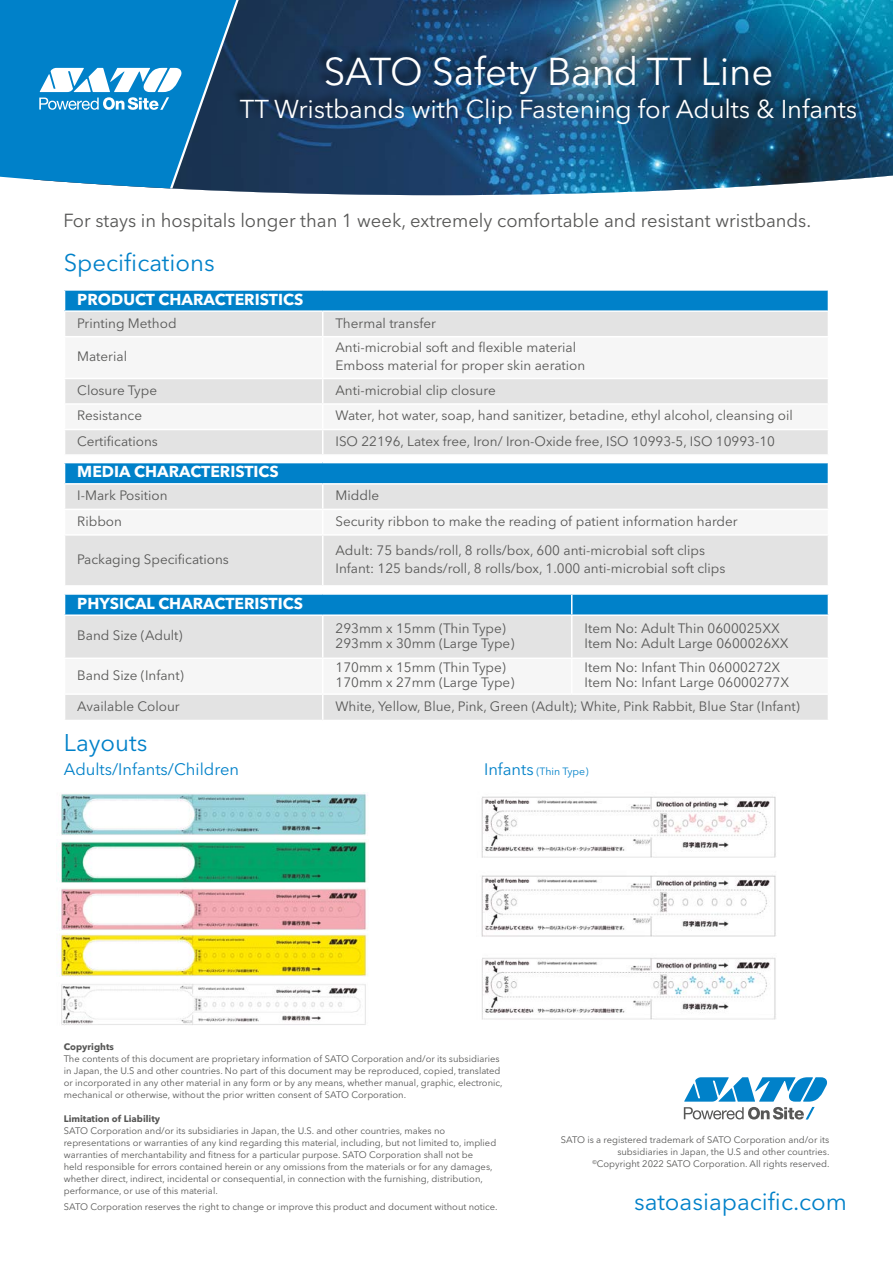
<style>
.page{position:relative;width:893px;height:1263px;background:#fff}
.page>*{position:absolute;margin:0;border:0;box-sizing:border-box;transform-origin:0 0}
.t1{font:38.4px "Avenir Next LT Pro";letter-spacing:-.005em;color:#fff}
.t2{font:25.65px "Avenir Next LT Pro";letter-spacing:-.005em;color:#fff}
.t3{font:24px "Avenir Next LT Pro";color:#0081c9}
.t4{font:18.75px "Avenir Next LT Pro";color:#575756}
.t5{font:16.5px "Avenir Next LT Pro";color:#0081c9}
.t6{font:700 15.75px "Avenir Next LT Pro";color:#fff}
.t7{font:13.5px/15px "Avenir Next LT Pro";color:#575756}
.t8{font:10.5px "Avenir Next LT Pro";color:#0081c9}
.t9{font:9.3px/12px "Avenir Next LT Pro";color:#575756}
.t10{font:700 9.3px "Avenir Next LT Pro";color:#575756}
.s1{font-size:16.5px}
</style>
<div class="page">
<div style="left:65px;top:290px;width:763px;height:21px;background:#0081c9"></div>
<div style="left:65px;top:312px;width:763px;height:142px;background:#e3e3e3"></div>
<svg style="left:65px;top:337px;width:763px;height:92px;fill:#f6f6f6"></svg>
<svg style="left:322px;top:312px;width:1px;height:24px"></svg>
<hr style="left:322px;top:337px;width:1px;height:41px;background:#fff">
<hr style="left:64px;top:336px;width:259px;height:1px;background:#fff">
<hr style="left:323px;top:336px;width:506px;height:1px;background:#fff">
<hr style="left:64px;top:378px;width:259px;height:1px;background:#fff">
<hr style="left:64px;top:403px;width:259px;height:2px;background:#fff">
<hr style="left:323px;top:378px;width:506px;height:1px;background:#fff">
<hr style="left:323px;top:403px;width:506px;height:2px;background:#fff">
<hr style="left:323px;top:429px;width:506px;height:1px;background:#fff">
<hr style="left:64px;top:289px;width:259px;height:2px;background:#fff">
<hr style="left:323px;top:289px;width:506px;height:2px;background:#fff">
<hr style="left:64px;top:310px;width:259px;height:2px;background:#fff">
<hr style="left:323px;top:310px;width:506px;height:2px;background:#fff">
<hr style="left:64px;top:429px;width:259px;height:1px;background:#fff">
<svg style="left:322px;top:379px;width:1px;height:75px"></svg>
<div style="left:65px;top:536px;width:763px;height:49px;background:#e3e3e3"></div>
<hr style="left:322px;top:536px;width:1px;height:49px;background:#fff">
<svg style="left:64px;top:463px;width:764px;height:46px;background:#7eb8d8"></svg>
<hr style="left:64px;top:483px;width:259px;height:2px;background:#fff">
<hr style="left:323px;top:483px;width:506px;height:2px;background:#fff">
<div style="left:65px;top:616px;width:763px;height:41px;background:#e3e3e3"></div>
<hr style="left:322px;top:616px;width:1px;height:41px;background:#fff">
<hr style="left:571px;top:616px;width:1px;height:41px;background:#fff">
<div style="left:64px;top:594px;width:764px;height:20px;background:#0081c9"></div>
<hr style="left:323px;top:593px;width:249px;height:2px;background:#fff">
<hr style="left:572px;top:593px;width:257px;height:2px;background:#fff">
<div style="left:65px;top:695px;width:763px;height:25px;background:#e3e3e3"></div>
<img style="left:61px;top:792px;width:306px;height:43px">
<img style="left:481px;top:796px;width:295px;height:62px">
<img style="left:481px;top:875px;width:295px;height:62px">
<img style="left:482px;top:957px;width:294px;height:63px">
<img style="left:58px;top:841px;width:309px;height:42px">
<img style="left:61px;top:888px;width:307px;height:42px">
<img style="left:57px;top:933px;width:310px;height:43px">
<img style="left:61px;top:984px;width:305px;height:41px">
<svg style="left:684px;top:1077px;width:143px;height:42px"></svg>
<img style="left:312px;top:0;width:581px;height:195px">
<svg style="left:0;top:0;width:312px;height:194px;background:#1571aa"></svg>
<svg style="left:39px;top:68px;width:142px;height:42px"></svg>
<div style="left:229px;top:43px;width:629px;height:82px;background:#000;opacity:.75"></div>
<h1 class="t1" style="left:324px;top:49px;width:451px">SATO Safety Band TT Line</h1>
<h2 class="t2" style="left:240px;top:94px;width:619px">TT Wristbands with Clip Fastening for Adults &amp; Infants</h2>
<h3 class="t4" style="left:63px;top:209px;width:749px">For stays in hospitals longer than 1 week, extremely comfortable and resistant wristbands.</h3>
<h3 class="t3" style="left:64px;top:248px;width:153px">Specifications</h3>
<h3 class="t6" style="left:77px;top:290px;width:227px">PRODUCT CHARACTERISTICS</h3>
<h3 class="t7" style="left:77px;top:315px;width:101px">Printing Method</h3>
<h3 class="t7" style="left:335px;top:315px;width:102px">Thermal transfer</h3>
<h3 class="t7" style="left:77px;top:349px;width:51px">Material</h3>
<h3 class="t7" style="left:335px;top:338px;width:251px;line-height:18px">Anti-microbial soft and flexible material<br>Emboss material for proper skin aeration</h3>
<h3 class="t7" style="left:77px;top:382px;width:81px">Closure Type</h3>
<h3 class="t7" style="left:335px;top:382px;width:162px">Anti-microbial clip closure</h3>
<h3 class="t7" style="left:77px;top:408px;width:66px">Resistance</h3>
<h3 class="t7" style="left:335px;top:408px;width:459px">Water, hot water, soap, hand sanitizer, betadine, ethyl alcohol, cleansing oil</h3>
<h3 class="t7" style="left:77px;top:434px;width:82px">Certifications</h3>
<h3 class="t7" style="left:335px;top:434px;width:441px">ISO 22196, Latex free, Iron/ Iron-Oxide free, ISO 10993-5, ISO 10993-10</h3>
<h3 class="t6" style="left:77px;top:462px;width:203px">MEDIA CHARACTERISTICS</h3>
<h3 class="t7" style="left:77px;top:488px;width:92px">I-Mark Position</h3>
<h3 class="t7" style="left:335px;top:488px;width:45px">Middle</h3>
<h3 class="t7" style="left:77px;top:513px;width:46px">Ribbon</h3>
<h3 class="t7" style="left:335px;top:513px;width:404px">Security ribbon to make the reading of patient information harder</h3>
<h3 class="t7" style="left:77px;top:552px;width:153px">Packaging Specifications</h3>
<h3 class="t7" style="left:335px;top:541px;width:391px;line-height:18px">Adult: 75 bands/roll, 8 rolls/box, 600 anti-microbial soft clips<br>Infant: 125 bands/roll, 8 rolls/box, 1.000 anti-microbial soft clips</h3>
<h3 class="t6" style="left:77px;top:594px;width:227px">PHYSICAL CHARACTERISTICS</h3>
<h3 class="t7" style="left:77px;top:628px;width:107px">Band Size (Adult)</h3>
<h3 class="t7" style="left:335px;top:620px;width:180px">293mm x 15mm (Thin Type)<br>293mm x 30mm (Large Type)</h3>
<h3 class="t7" style="left:584px;top:620px;width:206px">Item No: Adult Thin 0600025XX<br>Item No: Adult Large 0600026XX</h3>
<h3 class="t7" style="left:77px;top:667px;width:108px">Band Size (Infant)</h3>
<h3 class="t7" style="left:335px;top:660px;width:180px">170mm x 15mm (Thin Type)<br>170mm x 27mm (Large Type)</h3>
<h3 class="t7" style="left:584px;top:660px;width:206px">Item No: Infant Thin 06000272X<br>Item No: Infant Large 06000277X</h3>
<h3 class="t7" style="left:77px;top:698px;width:104px">Available Colour</h3>
<h3 class="t7" style="left:335px;top:698px;width:466px">White, Yellow, Blue, Pink, Green (Adult); White, Pink Rabbit, Blue Star (Infant)</h3>
<h3 class="t3" style="left:64px;top:728px;width:85px">Layouts</h3>
<h3 class="t5" style="left:64px;top:759px;width:177px">Adults/Infants/Children</h3>
<p class="t8" style="left:484px;top:765px;width:106px"><span class="s1">Infants</span> (Thin Type)</p>
<p class="t10" style="left:64px;top:1041px;width:52px">Copyrights</p>
<p class="t9" style="left:64px;top:1053px;width:440px">The contents of this document are proprietary information of SATO Corporation and/or its subsidiaries in Japan, the U.S and other countries. No part of this document may be reproduced, copied, translated or incorporated in any other material in any form or by any means, whether manual, graphic, electronic, mechanical or otherwise, without the prior written consent of SATO Corporation.</p>
<p class="t10" style="left:64px;top:1113px;width:98px">Limitation of Liability</p>
<p class="t9" style="left:64px;top:1125px;width:434px">SATO Corporation and/or its subsidiaries in Japan, the U.S. and other countries, makes no representations or warranties of any kind regarding this material, including, but not limited to, implied warranties of merchantability and fitness for a particular purpose. SATO Corporation shall not be<br>held responsible for errors contained herein or any omissions from the materials or for any damages, whether direct, indirect, incidental or consequential, in connection with the furnishing, distribution, performance, or use of this material.</p>
<p class="t9" style="left:64px;top:1201px;width:435px">SATO Corporation reserves the right to change or improve this product and document without notice.</p>
<p class="t9" style="left:561px;top:1133px;width:270px;text-align:right">SATO is a registered trademark of SATO Corporation and/or its subsidiaries in Japan, the U.S and other countries.<br><sup>©</sup>Copyright 2022 SATO Corporation. All rights reserved.</p>
<h3 class="t3" style="left:634px;top:1187px;width:214px">satoasiapacific.com</h3>
</div>
